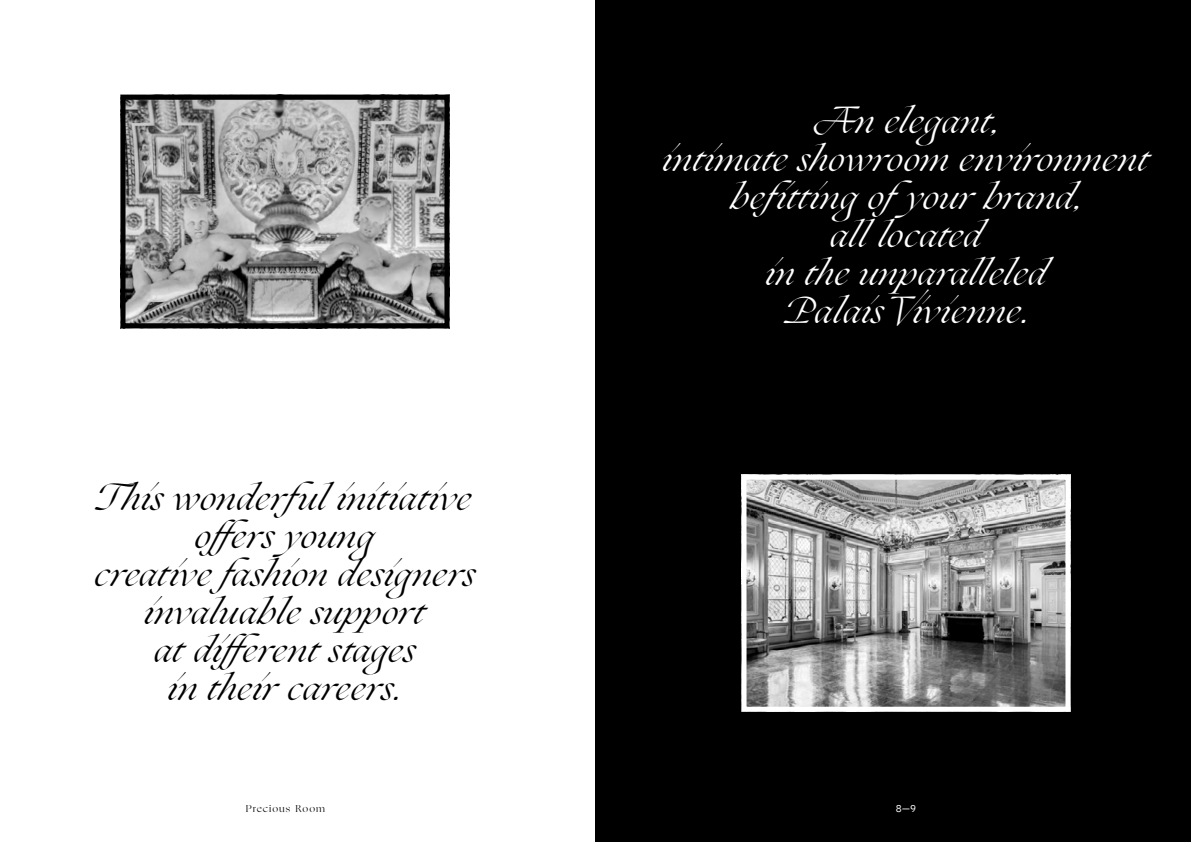
<style>
.page{position:relative;width:1191px;height:842px;background:#fff}
.page>*{position:absolute;margin:0;border:0;box-sizing:border-box;transform-origin:0 0}
.t1{font:italic 32px/38px "Ogg";letter-spacing:-.005em;color:#000;text-align:center}
.t2{font:italic 32px/38px "Ogg";letter-spacing:-.005em;color:#fff;text-align:center}
.t3{font:10px "Ogg";letter-spacing:.1em;color:#000}
.t4{font:10px "IBM Plex Sans";color:#fff}
</style>
<div class="page">
<div style="left:595px;top:0;width:596px;height:842px;background:#000"></div>
<img style="left:126px;top:101px;width:317px;height:221px">
<div style="left:120px;top:95px;width:329px;height:233px;border:5px solid #000"></div>
<img style="left:747px;top:481px;width:317px;height:225px">
<div style="left:741px;top:475px;width:329px;height:237px;border:5px solid #fff"></div>
<p class="t1" style="left:94px;top:480px;width:382px">This wonderful initiative offers young<br>creative fashion designers invaluable support<br>at different stages<br>in their careers.</p>
<p class="t3" style="left:246px;top:801px;width:81px">Precious Room</p>
<p class="t2" style="left:662px;top:102px;width:488px">An elegant,<br>intimate showroom environment befitting ofyour brand,<br>all located<br>in the unparalleled<br>Palais Vivienne.</p>
<p class="t4" style="left:896px;top:801px;width:22px">8—9</p>
</div>
